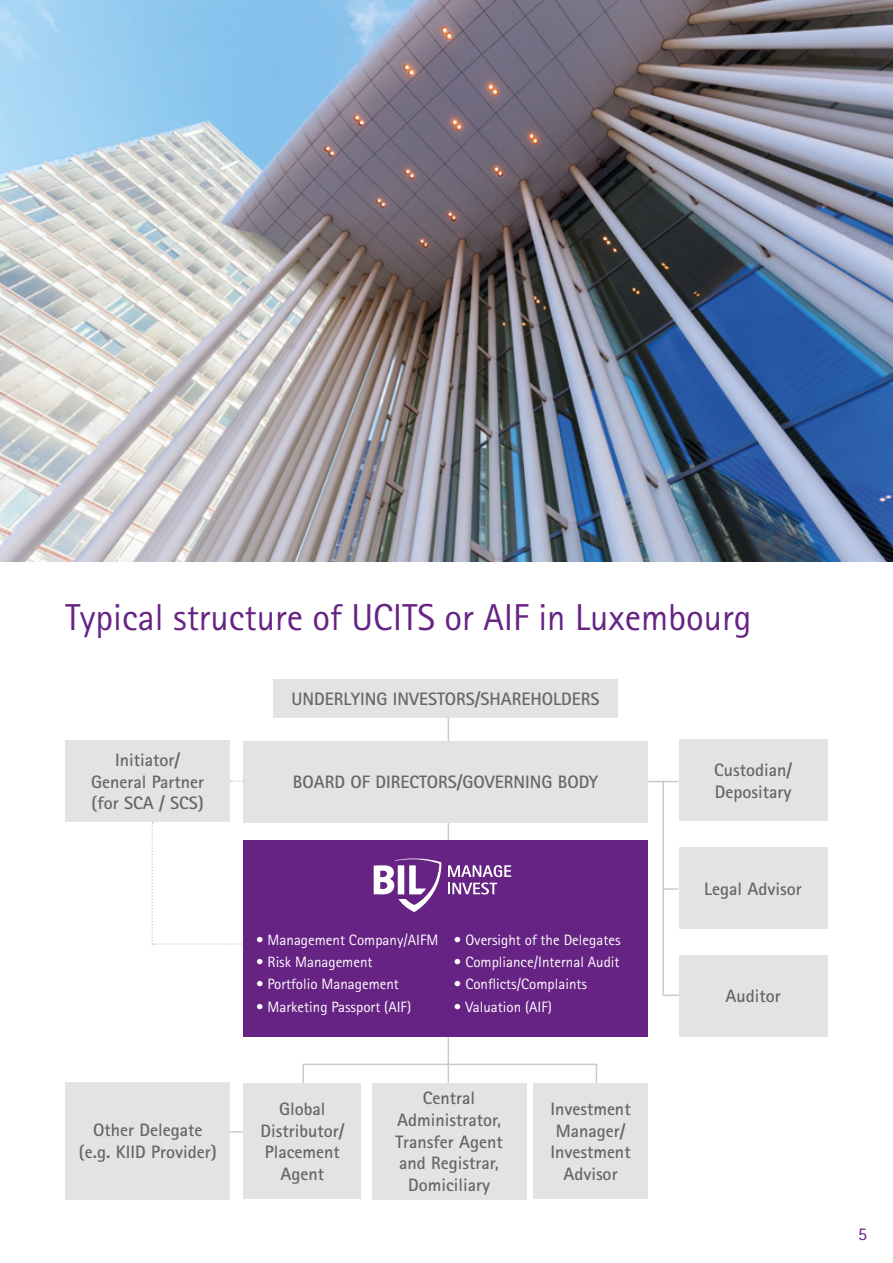
<style>
.page{position:relative;width:893px;height:1263px;background:#fff}
.page>*{position:absolute;margin:0;border:0;box-sizing:border-box;transform-origin:0 0}
.t1{font:37.5px "Rotis Sans Serif Std";color:#662383}
.t2{font:700 18px/21.6px "Rotis Sans Serif Std";color:#656964;text-align:center}
.t3{font:18px "Rotis Sans Serif Std";color:#662383}
.t4{font:15px "Rotis Sans Serif Std";color:#fff}
</style>
<div class="page">
<svg style="left:230px;top:1131px;width:13px;height:1px"></svg>
<hr style="left:448px;top:718px;width:1px;height:365px;background:#c6cec4">
<div style="left:274px;top:679px;width:344px;height:39px;background:#e3e3e3"></div>
<div style="left:243px;top:741px;width:405px;height:81px;background:#e3e3e3"></div>
<div style="left:66px;top:740px;width:164px;height:82px;background:#e3e3e3"></div>
<div style="left:679px;top:740px;width:148px;height:81px;background:#e3e3e3"></div>
<div style="left:243px;top:1083px;width:118px;height:116px;background:#e3e3e3"></div>
<div style="left:66px;top:1082px;width:164px;height:117px;background:#e3e3e3"></div>
<div style="left:372px;top:1083px;width:154px;height:116px;background:#e3e3e3"></div>
<div style="left:533px;top:1083px;width:115px;height:116px;background:#e3e3e3"></div>
<div style="left:679px;top:847px;width:148px;height:82px;background:#e3e3e3"></div>
<svg style="left:231px;top:780px;width:13px;height:2px"></svg>
<hr style="left:648px;top:781px;width:31px;height:1px;background:#c6cec4">
<hr style="left:662px;top:781px;width:2px;height:213px;background:#c6cec4">
<svg style="left:662px;top:888px;width:16px;height:2px"></svg>
<svg style="left:662px;top:994px;width:17px;height:2px"></svg>
<svg style="left:151px;top:822px;width:136px;height:123px"></svg>
<div style="left:243px;top:840px;width:405px;height:197px;background:#662383"></div>
<svg style="left:374px;top:858px;width:67px;height:54px"></svg>
<svg style="left:448px;top:865px;width:63px;height:29px"></svg>
<div style="left:679px;top:955px;width:148px;height:82px;background:#e3e3e3"></div>
<div style="left:302px;top:1063px;width:295px;height:21px;border:2px solid #c6cec4"></div>
<img style="left:0;top:0;width:893px;height:561px">
<h1 class="t1" style="left:66px;top:595px;width:687px">Typical structure of UCITS or AIF in Luxembourg</h1>
<p class="t2" style="left:292px;top:688px;width:309px">UNDERLYING INVESTORS/SHAREHOLDERS</p>
<p class="t2" style="left:91px;top:749px;width:114px">Initiator/<br>General Partner (for SCA / SCS)</p>
<p class="t2" style="left:714px;top:759px;width:80px;text-align:left">Custodian/<br>Depositary</p>
<p class="t2" style="left:293px;top:771px;width:307px">BOARD OF DIRECTORS/GOVERNING BODY</p>
<p class="t2" style="left:79px;top:1119px;width:139px">Other Delegate (e.g. KIID Provider)</p>
<p class="t4" style="left:256px;top:931px;width:184px">• Management Company/AIFM</p>
<p class="t4" style="left:256px;top:953px;width:118px">• Risk Management</p>
<p class="t4" style="left:256px;top:975px;width:144px">• Portfolio Management</p>
<p class="t4" style="left:256px;top:998px;width:156px">• Marketing Passport (AIF)</p>
<p class="t4" style="left:454px;top:931px;width:168px">• Oversight of the Delegates</p>
<p class="t4" style="left:454px;top:953px;width:167px">• Compliance/Internal Audit</p>
<p class="t4" style="left:454px;top:975px;width:135px">• Conflicts/Complaints</p>
<p class="t4" style="left:454px;top:998px;width:100px">• Valuation (AIF)</p>
<p class="t2" style="left:260px;top:1098px;width:85px">Global<br>Distributor/<br>Placement<br>Agent</p>
<p class="t2" style="left:395px;top:1087px;width:109px">Central<br>Administrator,<br>Transfer Agent and Registrar,<br>Domiciliary</p>
<p class="t2" style="left:550px;top:1098px;width:82px">Investment<br>Manager/<br>Investment<br>Advisor</p>
<p class="t2" style="left:704px;top:877px;width:99px">Legal Advisor</p>
<p class="t2" style="left:725px;top:985px;width:57px">Auditor</p>
<p class="t3" style="left:858px;top:1223px;width:10px">5</p>
</div>
